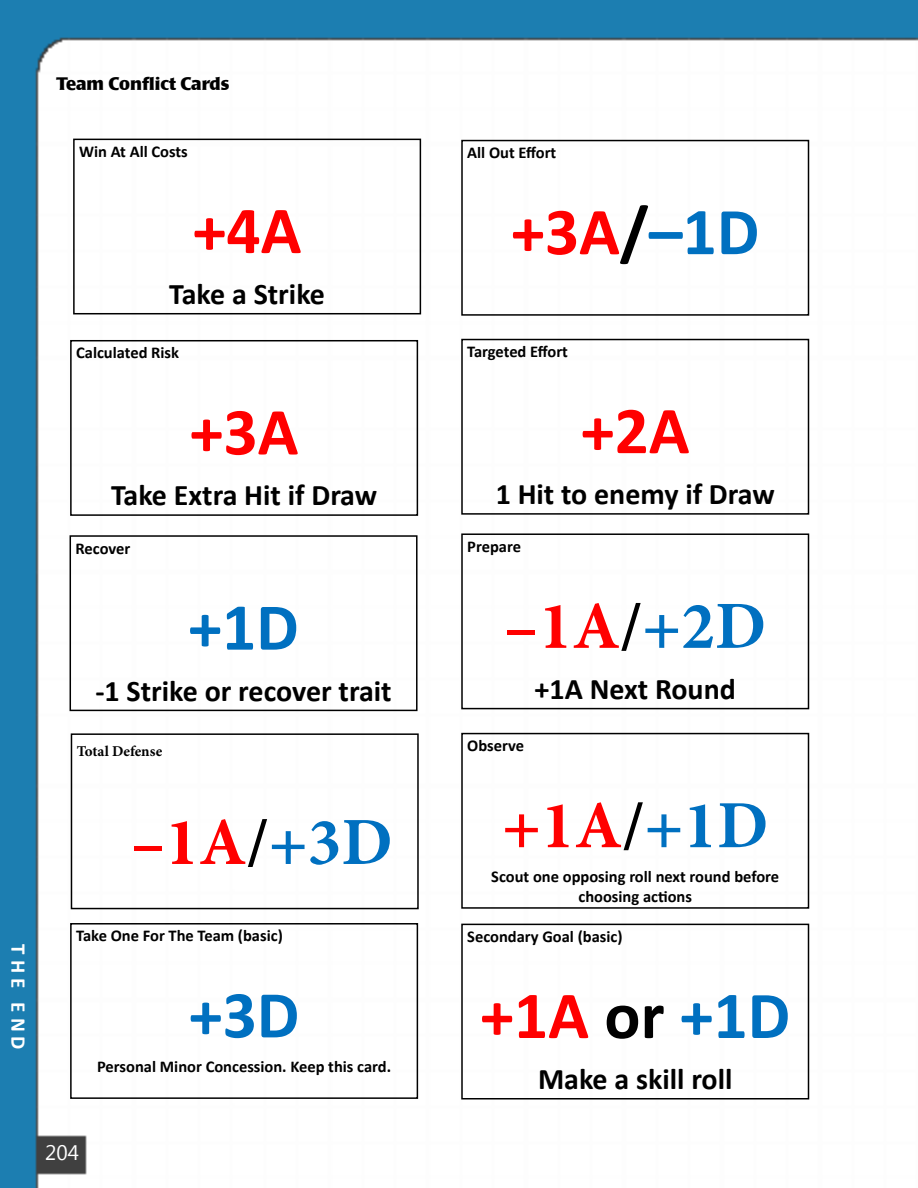
<style>
.page{position:relative;width:918px;height:1188px;background:#fff}
.page>*{position:absolute;margin:0;border:0;box-sizing:border-box;transform-origin:0 0}
.t1{font:700 67.5px "Calibri";color:#f00}
.t2{font:700 67.5px "Minion Pro";color:#f00}
.t3{font:700 67.5px "Calibri";color:#0070c0}
.t4{font:700 30px "Calibri";color:#000}
.t5{font:700 21px "Calibri";color:#fff}
.t6{font:21px "Segoe UI";color:#fff}
.Heading_2{font:18px "Poppl Laudatio Bold";color:#000}
.t7{font:700 16.5px/19.8px "Calibri";color:#000;text-align:center}
.t8{font:700 15px "Minion Pro";letter-spacing:-.005em;color:#000}
.s1{color:#000}
.s2{color:#0070c0}
</style>
<div class="page">
<img style="left:0;top:0;width:918px;height:1188px">
<div style="left:461px;top:924px;width:348px;height:176px;border:2px solid #000"></div>
<div style="left:70px;top:923px;width:348px;height:176px;border:2px solid #000"></div>
<div style="left:461px;top:733px;width:348px;height:176px;border:2px solid #000"></div>
<div style="left:71px;top:733px;width:348px;height:176px;border:2px solid #000"></div>
<div style="left:461px;top:533px;width:348px;height:176px;border:2px solid #000"></div>
<div style="left:70px;top:535px;width:348px;height:176px;border:2px solid #000"></div>
<div style="left:70px;top:340px;width:348px;height:176px;border:2px solid #000"></div>
<div style="left:461px;top:339px;width:348px;height:176px;border:2px solid #000"></div>
<div style="left:461px;top:140px;width:348px;height:176px;border:2px solid #000"></div>
<div style="left:73px;top:139px;width:348px;height:175px;border:2px solid #000"></div>
<p class="t5" style="left:32px;top:944px;width:107px;rotate:90deg">The E nd</p>
<p class="Heading_2" style="left:56px;top:74px;width:175px">Team Conflict Cards</p>
<p class="t7" style="left:79px;top:142px;width:110px">Win At All Costs</p>
<p class="t1" style="left:193px;top:187px;width:110px">+4A</p>
<p class="t4" style="left:169px;top:275px;width:157px">Take a Strike</p>
<p class="t7" style="left:76px;top:343px;width:104px">Calculated Risk</p>
<p class="t1" style="left:190px;top:389px;width:110px">+3A</p>
<p class="t4" style="left:111px;top:476px;width:268px">Take Extra Hit if Draw</p>
<p class="t7" style="left:76px;top:538px;width:56px">Recover</p>
<p class="t3" style="left:188px;top:584px;width:105px">+1D</p>
<p class="t4" style="left:95px;top:672px;width:298px">-1 Strike or recover trait</p>
<p class="t8" style="left:77px;top:741px;width:87px">Total Defense</p>
<p class="t2" style="left:131px;top:795px;width:264px">–1A<span class="s1">/</span><span class="s2">+3D</span></p>
<p class="t7" style="left:76px;top:926px;width:208px">Take One For The Team (basic)</p>
<p class="t3" style="left:189px;top:972px;width:105px">+3D</p>
<p class="t7" style="left:97px;top:1057px;width:296px">Personal Minor Concession. Keep this card.</p>
<p class="t6" style="left:45px;top:1138px;width:35px">204</p>
<p class="t7" style="left:467px;top:143px;width:91px">All Out Effort</p>
<p class="t1" style="left:511px;top:189px;width:243px">+3A<span class="s1">/</span><span class="s2">–1D</span></p>
<p class="t7" style="left:467px;top:342px;width:102px">Targeted Effort</p>
<p class="t1" style="left:581px;top:388px;width:110px">+2A</p>
<p class="t4" style="left:496px;top:475px;width:281px">1 Hit to enemy if Draw</p>
<p class="t7" style="left:467px;top:536px;width:55px">Prepare</p>
<p class="t2" style="left:504px;top:579px;width:264px">–1A<span class="s1">/</span><span class="s2">+2D</span></p>
<p class="t4" style="left:535px;top:670px;width:203px">+1A Next Round</p>
<p class="t7" style="left:467px;top:736px;width:58px">Observe</p>
<p class="t2" style="left:502px;top:778px;width:268px">+1A<span class="s1">/</span><span class="s2">+1D</span></p>
<p class="t7" style="left:491px;top:867px;width:290px">Scout one opposing roll next round before choosing actions</p>
<p class="t7" style="left:467px;top:927px;width:157px">Secondary Goal (basic)</p>
<p class="t1" style="left:480px;top:972px;width:304px">+1A <span class="s1">or</span> <span class="s2">+1D</span></p>
<p class="t4" style="left:538px;top:1060px;width:196px">Make a skill roll</p>
</div>
